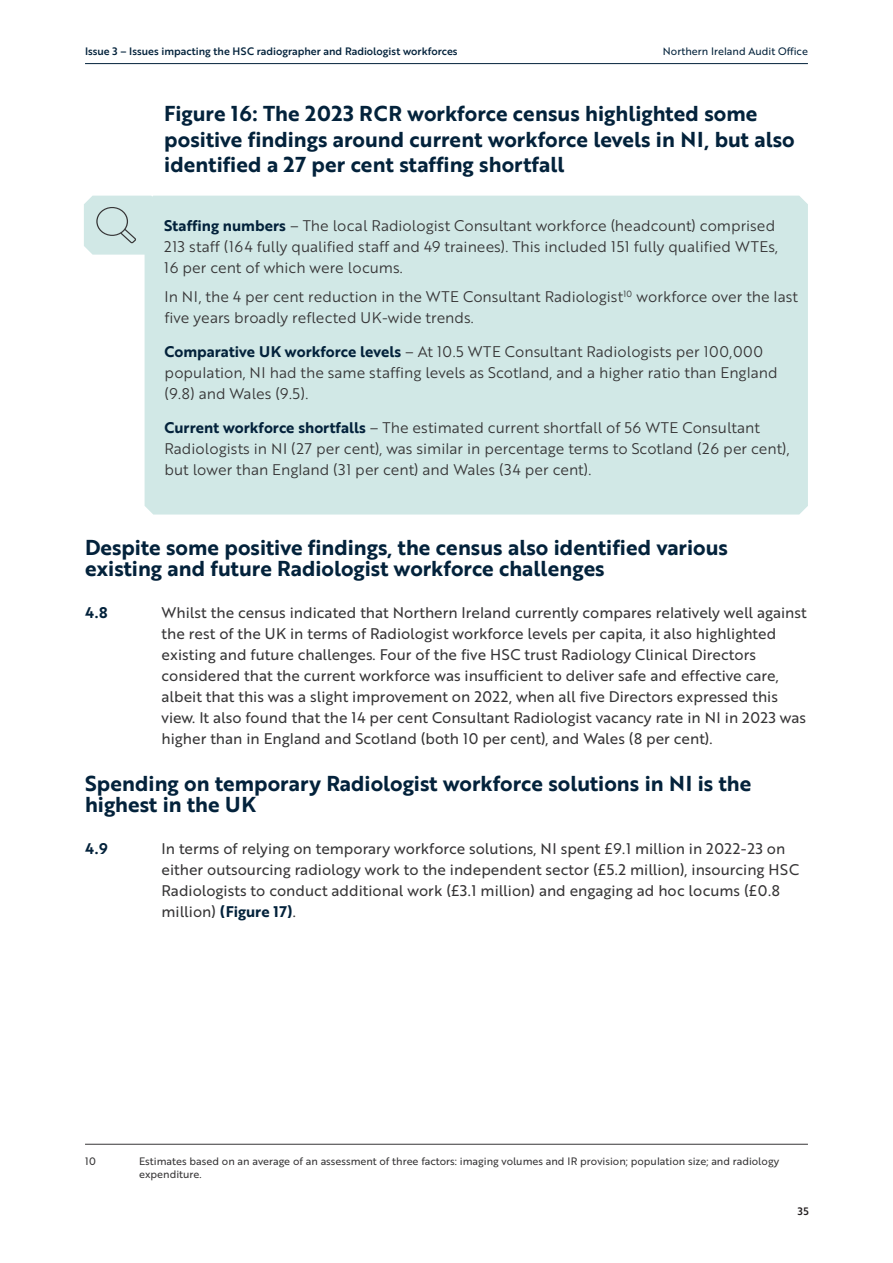
<style>
.page{position:relative;width:893px;height:1263px;background:#fff}
.page>*{position:absolute;margin:0;border:0;box-sizing:border-box;transform-origin:0 0}
.Heading_3{font:21px/21px "Brother 1816 Bold";color:#03223b}
.Case_Study_Heading{font:21px/25.2px "Brother 1816 Bold";color:#03223b}
.t1{font:15px/21px "Brother 1816 Regular";color:#363536}
.Case_Study_Body_Copy{font:15px/21px "Brother 1816 Book";color:#363536}
.Case_Study_Heading-2{font:15px/21px "Brother 1816 Book";color:#363536}
.t2{font:15px "Brother 1816 Bold";color:#03223b}
.Footnote{font:10.5px/12.6px "Brother 1816 Regular";color:#363536}
.t3{font:10.5px "Brother 1816 Medium";color:#03223b}
.t4{font:10.5px "Brother 1816 Regular";color:#03223b}
.t5{font:10.5px "Brother 1816 Medium";color:#231f20}
.s1{font-family:"Brother 1816 Bold";color:#03223b}
</style>
<div class="page">
<hr style="left:85px;top:63px;width:723px;height:1px;background:#03223b">
<div style="left:145px;top:196px;width:663px;height:318px;background:#d1e8e6"></div>
<hr style="left:85px;top:1144px;width:723px;height:1px;background:#363536">
<svg style="left:84px;top:196px;width:76px;height:59px"></svg>
<p class="t3" style="left:85px;top:43px;width:374px">Issue 3 – Issues impacting the HSC radiographer and Radiologist workforces</p>
<p class="t4" style="left:663px;top:43px;width:146px">Northern Ireland Audit Office</p>
<p class="Case_Study_Heading" style="left:164px;top:101px;width:632px">Figure 16: The 2023 RCR workforce census highlighted some positive findings around current workforce levels in NI, but also identified a 27 per cent staffing shortfall</p>
<p class="Case_Study_Heading-2" style="left:164px;top:214px;width:615px"><span class="s1">Staffing numbers</span> – The local Radiologist Consultant workforce (headcount) comprised<br>213 staff (164 fully qualified staff and 49 trainees). This included 151 fully qualified WTEs,<br>16 per cent of which were locums.</p>
<p class="Case_Study_Body_Copy" style="left:165px;top:286px;width:635px">In NI, the 4 per cent reduction in the WTE Consultant Radiologist<sup>10</sup><sup>7</sup>workforce over the last five years broadly reflected UK-wide trends.</p>
<p class="Case_Study_Body_Copy" style="left:165px;top:341px;width:614px"><span class="s1">Comparative UK workforce levels</span> – At 10.5 WTE Consultant Radiologists per 100,000 population, NI had the same staffing levels as Scotland, and a higher ratio than England (9.8) and Wales (9.5).</p>
<p class="Case_Study_Body_Copy" style="left:165px;top:416px;width:626px"><span class="s1">Current workforce shortfalls</span> – The estimated current shortfall of 56 WTE Consultant<br>Radiologists in NI (27 per cent), was similar in percentage terms to Scotland (26 per cent), but lower than England (31 per cent) and Wales (34 per cent).</p>
<p class="Heading_3" style="left:85px;top:536px;width:644px">Despite some positive findings, the census also identified various existing and future Radiologist workforce challenges</p>
<p class="t2" style="left:85px;top:602px;width:24px">4.8</p>
<p class="t1" style="left:162px;top:602px;width:647px">Whilst the census indicated that Northern Ireland currently compares relatively well against the rest of the UK in terms of Radiologist workforce levels per capita, it also highlighted existing and future challenges. Four of the five HSC trust Radiology Clinical Directors considered that the current workforce was insufficient to deliver safe and effective care, albeit that this was a slight improvement on 2022, when all five Directors expressed this view. It also found that the 14 per cent Consultant Radiologist vacancy rate in NI in 2023 was higher than in England and Scotland (both 10 per cent), and Wales (8 per cent).</p>
<p class="Heading_3" style="left:85px;top:772px;width:668px">Spending on temporary Radiologist workforce solutions in NI is the highest in the UK</p>
<p class="t2" style="left:85px;top:837px;width:24px">4.9</p>
<p class="t1" style="left:162px;top:838px;width:639px">In terms of relying on temporary workforce solutions, NI spent £9.1 million in 2022-23 on either outsourcing radiology work to the independent sector (£5.2 million), insourcing HSC Radiologists to conduct additional work (£3.1 million) and engaging ad hoc locums (£0.8 million) <span class="s1">(Figure 17)</span>.</p>
<p class="Footnote" style="left:85px;top:1155px;width:12px">10</p>
<p class="Footnote" style="left:139px;top:1155px;width:642px">Estimates based on an average of an assessment of three factors: imaging volumes and IR provision; population size; and radiology expenditure.</p>
<p class="t5" style="left:798px;top:1203px;width:12px">35</p>
</div>
